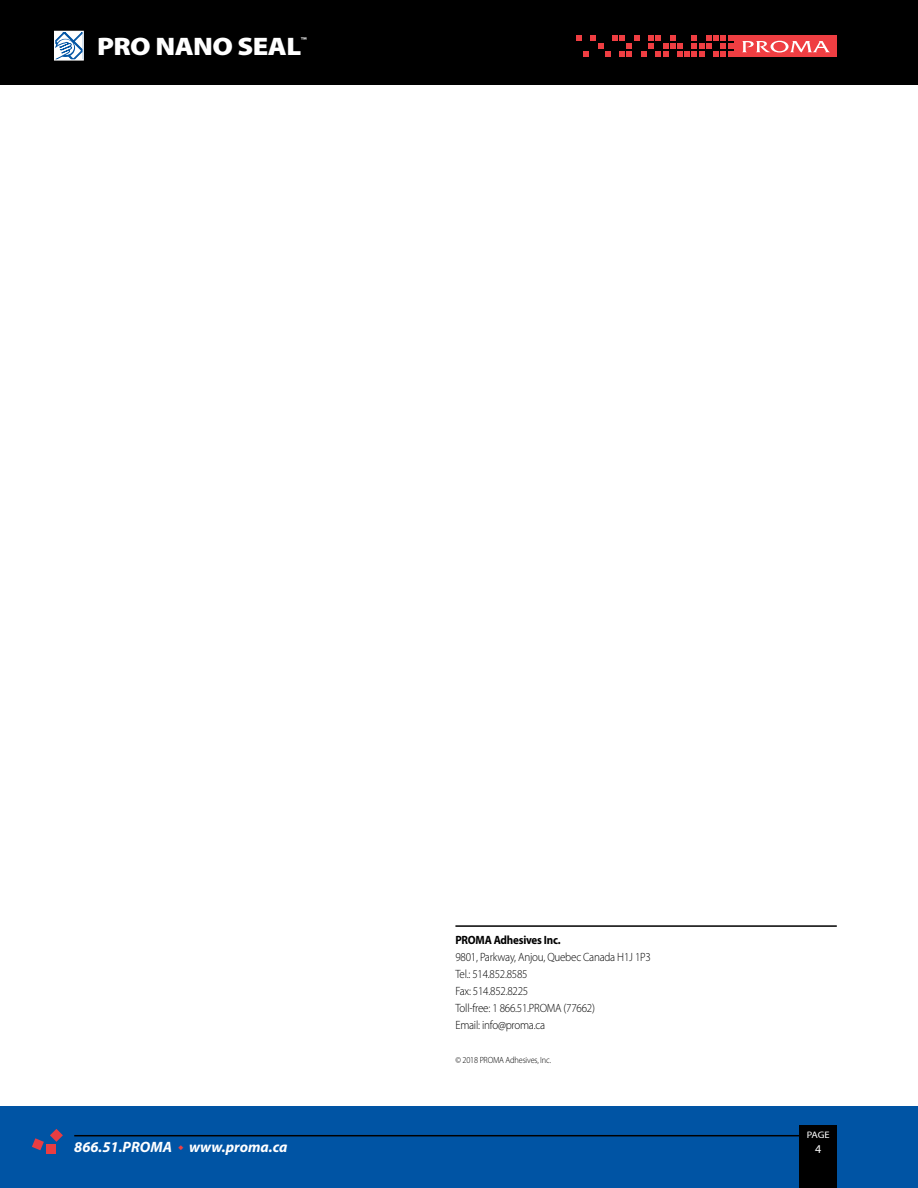
<style>
.page{position:relative;width:918px;height:1188px;background:#fff}
.page>*{position:absolute;margin:0;border:0;box-sizing:border-box;transform-origin:0 0}
.t1{font:900 25.35px "Myriad Pro";letter-spacing:-.02em;color:#fff;scale:1.11 1}
.t2{font:italic 700 15px "Myriad Pro";color:#fff}
.t3{font:300 12px/17.1px "Myriad Pro";letter-spacing:-.02em;color:#000;scale:.92 1}
.t4{font:700 12px "Myriad Pro";letter-spacing:-.02em;color:#000;scale:.92 1}
.t5{font:12px "Myriad Pro";color:#fff}
.t6{font:9.45px "Myriad Pro";color:#fff;scale:1.11 1}
.t7{font:300 9px "Myriad Pro";letter-spacing:-.02em;color:#000;scale:.92 1}
.t8{font:600 8.4px "Myriad Pro";color:#fff;scale:1.11 1}
</style>
<div class="page">
<div style="left:0;top:0;width:918px;height:85px;background:#000"></div>
<hr style="left:455px;top:925px;width:382px;height:2px;background:#000">
<div style="left:735px;top:35px;width:102px;height:22px;background:#ef3e42"></div>
<svg style="left:576px;top:35px;width:157px;height:22px"></svg>
<svg style="left:742px;top:41px;width:88px;height:12px"></svg>
<svg style="left:56px;top:33px;width:26px;height:26px"></svg>
<div style="left:54px;top:31px;width:30px;height:30px;border:1px solid #fff"></div>
<div style="left:0;top:1107px;width:918px;height:81px;background:#0054a4"></div>
<div style="left:799px;top:1125px;width:38px;height:63px;background:#000"></div>
<hr style="left:74px;top:1135px;width:725px;height:1px;background:#000">
<div style="left:46px;top:1145px;width:9px;height:9px;background:#e93d42"></div>
<svg style="left:50px;top:1129px;width:13px;height:13px"></svg>
<svg style="left:32px;top:1138px;width:12px;height:12px"></svg>
<h1 class="t1" style="left:97px;top:30px;width:185px">PRO NANO SEAL</h1>
<p class="t8" style="left:301px;top:36px;width:7px">™</p>
<p class="t2" style="left:74px;top:1137px;width:215px">866.51.PROMA www.proma.ca</p>
<p class="t4" style="left:455px;top:932px;width:116px">PROMA Adhesives Inc.</p>
<p class="t3" style="left:455px;top:949px;width:214px">9801, Parkway, Anjou, Quebec Canada H1J 1P3<br>Tel.: 514.852.8585<br>Fax: 514.852.8225<br>Toll-free: 1 866.51.PROMA (77662)<br>Email: info@proma.ca</p>
<p class="t7" style="left:455px;top:1055px;width:106px">© 2018 PROMA Adhesives, Inc.</p>
<p class="t6" style="left:807px;top:1129px;width:22px">PAGE</p>
<p class="t5" style="left:815px;top:1141px;width:8px">4</p>
</div>
